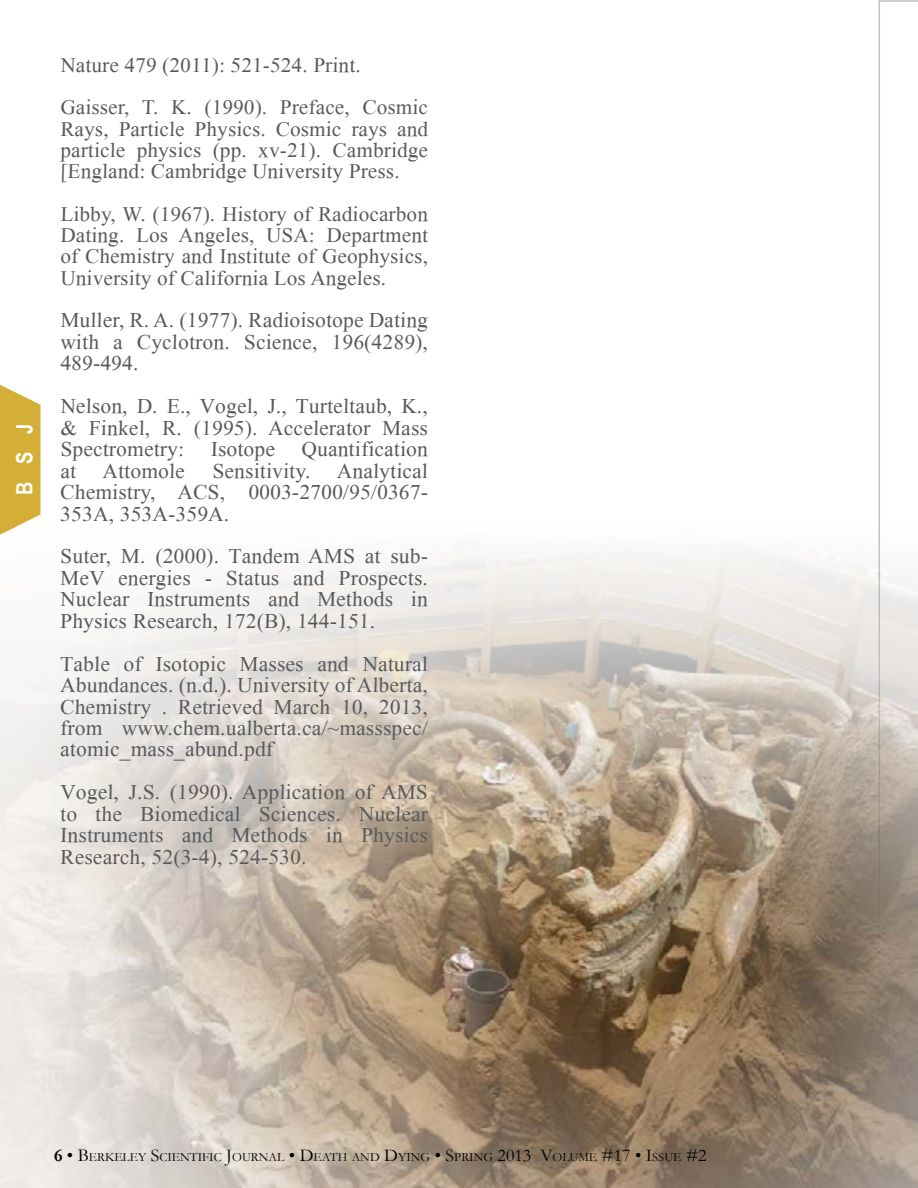
<style>
.page{position:relative;width:918px;height:1188px;background:#fff}
.page>*{position:absolute;margin:0;border:0;box-sizing:border-box;transform-origin:0 0}
.t1{font:700 22.5px "Arial Narrow";color:#fffffe}
.t2{font:21.3px/21.5px "Mongolian Baiti";letter-spacing:.01em;color:#58595b;text-align:justify}
.t3{font:21px/21.3px "Mongolian Baiti";letter-spacing:.01em;color:#58595b;text-align:justify}
.t4{font:12.6px "Garamond";color:#000}
.s1{font-weight:700;font-size:18px}
.s2{font-size:18px}
</style>
<div class="page">
<svg style="left:879px;top:0;width:39px;height:524px"></svg>
<img style="left:0;top:524px;width:918px;height:664px">
<svg style="left:0;top:384px;width:40px;height:158px"></svg>
<p class="t1" style="left:8px;top:495px;width:73px;rotate:-90deg">BSJ</p>
<p class="t3" style="left:60px;top:44px;width:370px;line-height:42.6px">Nature 479 (2011): 521-524. Print.<br>Gaisser, T. K. (1990). Preface, Cosmic</p>
<p class="t3" style="left:60px;top:118px;width:370px">Rays, Particle Physics. Cosmic rays and particle physics (pp. xv-21). Cambridge [England: Cambridge University Press.</p>
<p class="t3" style="left:60px;top:203px;width:370px">Libby, W. (1967). History of Radiocarbon Dating. Los Angeles, USA: Department of Chemistry and Institute of Geophysics, University of California Los Angeles.</p>
<p class="t2" style="left:60px;top:310px;width:370px">Muller, R. A. (1977). Radioisotope Dating with a Cyclotron. Science, 196(4289), 489-494.</p>
<p class="t2" style="left:60px;top:396px;width:370px">Nelson, D. E., Vogel, J., Turteltaub, K., &amp; Finkel, R. (1995). Accelerator Mass Spectrometry: Isotope Quantification at Attomole</p>
<p class="t2" style="left:60px;top:460px;width:370px;text-indent:152px">Sensitivity. Analytical Chemistry, ACS, 0003-2700/95/0367- 353A, 353A-359A.</p>
<p class="t2" style="left:60px;top:546px;width:370px">Suter, M. (2000). Tandem AMS at sub-MeV energies - Status and Prospects.<br>Nuclear Instruments and Methods in Physics Research, 172(B), 144-151.</p>
<p class="t2" style="left:60px;top:653px;width:370px">Table of Isotopic Masses and Natural Abundances. (n.d.). University of Alberta, Chemistry . Retrieved March 10, 2013, from www.chem.ualberta.ca/~massspec/ atomic_mass_abund.pdf</p>
<p class="t2" style="left:60px;top:782px;width:370px">Vogel, J.S. (1990). Application of AMS to the Biomedical Sciences. Nuclear Instruments and Methods in Physics Research, 52(3-4), 524-530.</p>
<p class="t4" style="left:54px;top:1150px;width:654px"><span class="s1">6</span> <span class="s2">• B</span>ERKELEY <span class="s2">S</span>CIENTIFIC <span class="s2">J</span>OURNAL <span class="s2">• D</span>EATH AND <span class="s2">D</span>YING <span class="s2">• S</span>PRING <span class="s2">2013 V</span>OLUME <span class="s2">#17 • I</span>SSUE <span class="s2">#2</span></p>
</div>
